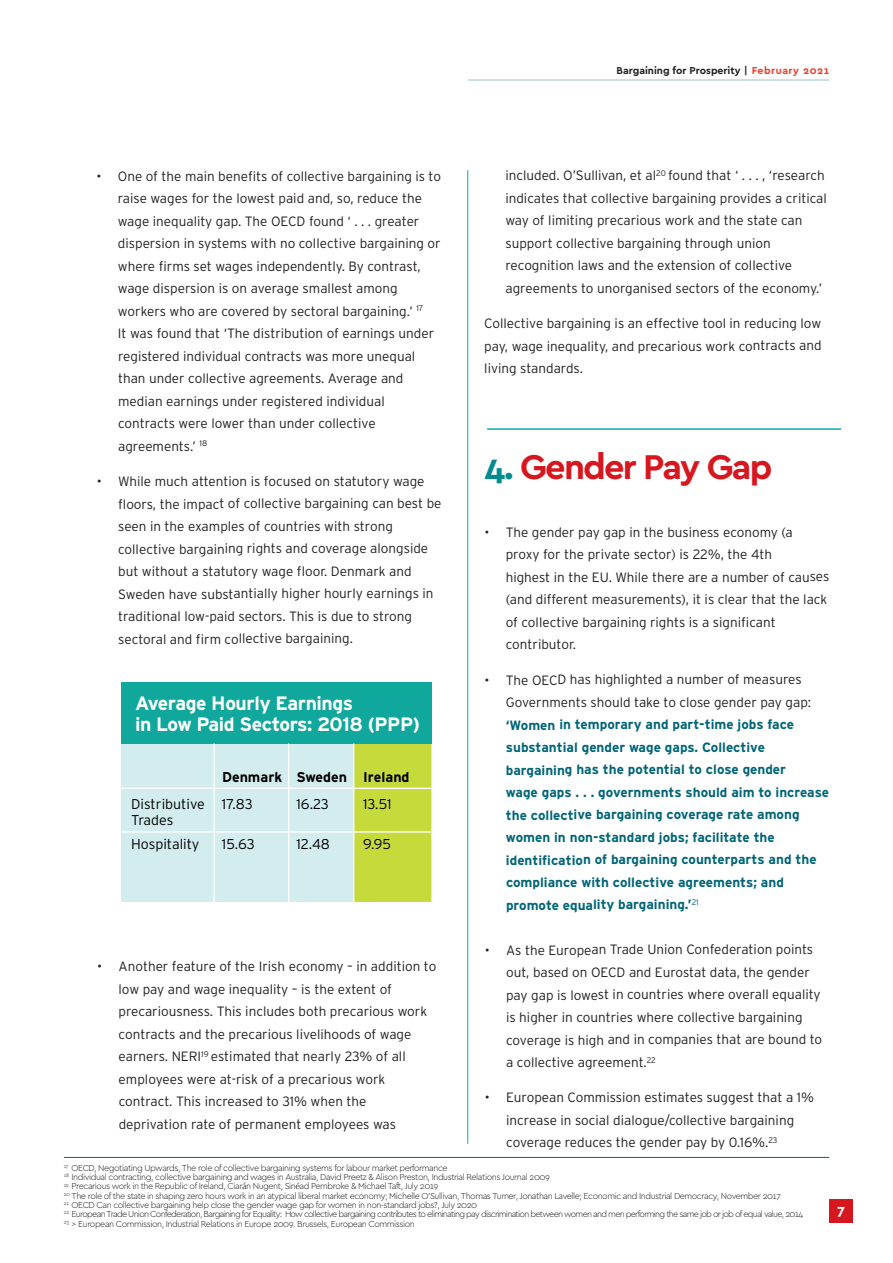
<style>
.page{position:relative;width:893px;height:1263px;background:#fff}
.page>*{position:absolute;margin:0;border:0;box-sizing:border-box;transform-origin:0 0}
.t1{font:700 36px "Cera GR";letter-spacing:-.05em;color:#d7171f}
.t2{font:700 19.35px/20.7px "Interstate";letter-spacing:-.02em;color:#fff}
.t3{font:700 15px "Cera GR";color:#fff}
.t4{font:300 14.25px/24.5px "Interstate";color:#000}
.t5{font:700 14.25px "Interstate";color:#000}
.t6{font:300 13.5px/22.5px "Interstate";color:#231f20}
.t7{font:700 13.5px/22.5px "Interstate";color:#006577}
.t8{font:700 10.5px "Cera GR";color:#231f20}
.t9{font:300 9px/9.3px "Cera GR";letter-spacing:-.05em;color:#231f20}
.s1{color:#ef3a2b}
.s2{color:#008c8f}
.s3{font-family:"Optima";font-weight:400}
</style>
<div class="page">
<hr style="left:468px;top:80px;width:361px;height:1px;background:#a1bfcd">
<div style="left:829px;top:1199px;width:24px;height:24px;background:#d7171f"></div>
<div style="left:121px;top:682px;width:310px;height:220px;background:#d3eced"></div>
<div style="left:353px;top:743px;width:78px;height:158px;background:#c7da3c"></div>
<div style="left:121px;top:682px;width:310px;height:62px;background:#10a89d"></div>
<hr style="left:121px;top:831px;width:311px;height:2px;background:#fff">
<hr style="left:121px;top:788px;width:311px;height:1px;background:#fff">
<hr style="left:288px;top:743px;width:1px;height:160px;background:#fff">
<hr style="left:213px;top:743px;width:2px;height:160px;background:#fff">
<hr style="left:353px;top:743px;width:1px;height:160px;background:#fff">
<hr style="left:64px;top:1157px;width:765px;height:1px;background:#006577">
<hr style="left:467px;top:170px;width:1px;height:974px;background:#00aab5">
<hr style="left:487px;top:428px;width:354px;height:2px;background:#00aab5">
<p class="t8" style="left:617px;top:66px;width:214px">Bargaining for Prosperity | <span class="s1">February 2021</span></p>
<p class="t6" style="left:118px;top:166px;width:325px;text-indent:-21px">• One of the main benefits of collective bargaining is to raise wages for the lowest paid and, so, reduce the wage inequality gap. The OECD found ‘ . . . greater dispersion in systems with no collective bargaining or where firms set wages independently. By contrast, wage dispersion is on average smallest among workers who are covered by sectoral bargaining.’ <sup>17<br></sup>It was found that ‘The distribution of earnings under registered individual contracts was more unequal than under collective agreements. Average and median earnings under registered individual contracts were lower than under collective agreements.’ <sup>18</sup></p>
<p class="t6" style="left:118px;top:471px;width:325px;text-indent:-21px">• While much attention is focused on statutory wage floors, the impact of collective bargaining can best be seen in the examples of countries with strong collective bargaining rights and coverage alongside but without a statutory wage floor. Denmark and Sweden have substantially higher hourly earnings in traditional low-paid sectors. This is due to strong sectoral and firm collective bargaining.</p>
<h2 class="t2" style="left:135px;top:694px;width:286px">Average Hourly Earnings<br>in Low Paid Sectors: 2018 (PPP)</h2>
<p class="t5" style="left:222px;top:772px;width:189px">Denmark Sweden Ireland</p>
<p class="t4" style="left:131px;top:793px;width:123px">Distributive 17.83</p>
<p class="t4" style="left:297px;top:793px;width:34px">16.23</p>
<p class="t4" style="left:363px;top:793px;width:30px">13.51</p>
<p class="t4" style="left:131px;top:809px;width:70px">Trades<br>Hospitality</p>
<p class="t4" style="left:222px;top:833px;width:34px">15.63</p>
<p class="t4" style="left:296px;top:833px;width:35px">12.48</p>
<p class="t4" style="left:363px;top:833px;width:30px">9.95</p>
<p class="t6" style="left:119px;top:956px;width:319px;text-indent:-21px">• Another feature of the Irish economy – in addition to low pay and wage inequality – is the extent of precariousness. This includes both precarious work contracts and the precarious livelihoods of wage earners. NERI<sup>19</sup> estimated that nearly 23% of all employees were at-risk of a precarious work contract. This increased to 31% when the deprivation rate of permanent employees was</p>
<p class="t6" style="left:505px;top:165px;width:323px">included. O’Sullivan, et al<sup>20</sup> found that ‘ . . . , ‘research indicates that collective bargaining provides a critical way of limiting precarious work and the state can support collective bargaining through union recognition laws and the extension of collective agreements to unorganised sectors of the economy.’</p>
<p class="t6" style="left:484px;top:313px;width:339px;text-align:justify">Collective bargaining is an effective tool in reducing low pay, wage inequality, and precarious work contracts and living standards.</p>
<h1 class="t1" style="left:484px;top:452px;width:290px"><span class="s2">4.</span> Gender Pay Gap</h1>
<p class="t6" style="left:506px;top:522px;width:325px;text-indent:-21px">• The gender pay gap in the business economy (a proxy for the private sector) is 22%, the 4th<br>highest in the EU. While there are a number of causes (and different measurements), it is clear that the lack of collective bargaining rights is a significant contributor.</p>
<p class="t6" style="left:506px;top:669px;width:307px;text-indent:-21px">• The OECD has highlighted a number of measures<br>Governments should take to close gender pay gap:</p>
<p class="t7" style="left:506px;top:714px;width:325px">‘Women in temporary and part-time jobs face substantial gender wage gaps. Collective bargaining has the potential to close gender<br>wage gaps . . . governments should aim to increase the collective bargaining coverage rate among women in non-standard jobs; facilitate the identification of bargaining counterparts and the compliance with collective agreements; and promote equality bargaining.’<sup>21</sup></p>
<p class="t6" style="left:506px;top:939px;width:318px;text-indent:-21px">• As the European Trade Union Confederation points out, based on OECD and Eurostat data, the gender pay gap is lowest in countries where overall equality is higher in countries where collective bargaining coverage is high and in companies that are bound to a collective agreement.<sup>22</sup></p>
<p class="t6" style="left:506px;top:1087px;width:309px;text-indent:-21px">• European Commission estimates suggest that a 1% increase in social dialogue/collective bargaining coverage reduces the gender pay by 0.16%.<sup>23</sup></p>
<p class="t9" style="left:64px;top:1164px;width:741px"><sup>17</sup> OECD, Negotiating Upwards, The role of collective bargaining systems for labour market performance<br><sup>18</sup> Individual contracting, collective bargaining and wages in Australia, David Preetz &amp; Alison Preston, Industrial Relations Journal 2009<br><sup>19</sup> Precarious work in the Republic of Ireland, Ciar<span class="s3">á</span>n Nugent, Sin<span class="s3">é</span>ad Pembroke &amp; Michael Taft, July 2019<br><sup>20</sup> The role of the state in shaping zero hours work in an atypical liberal market economy; Michelle O’Sullivan, Thomas Turner, Jonathan Lavelle; Economic and Industrial Democracy, November 2017<br><sup>21</sup> OECD Can collective bargaining help close the gender wage gap for women in non-standard jobs?, July 2020<br><sup>22</sup> European Trade Union Confederation, Bargaining for Equality: How collective bargaining contributes to eliminating pay discrimination between women and men performing the same job or job of equal value, 2014<br><sup>23</sup> &gt; European Commission, Industrial Relations in Europe 2009. Brussels, European Commission</p>
<p class="t3" style="left:837px;top:1203px;width:9px">7</p>
</div>
